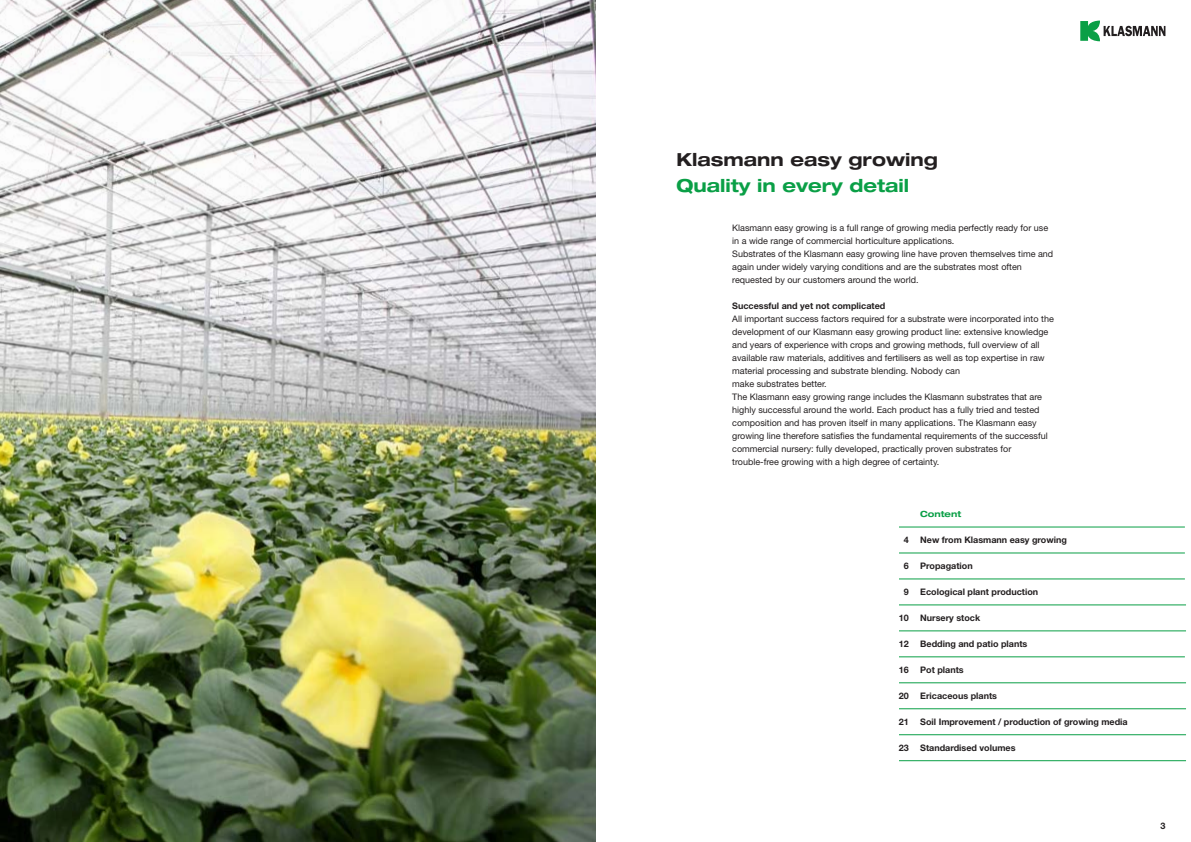
<style>
.page{position:relative;width:1191px;height:842px;background:#fff}
.page>*{position:absolute;margin:0;border:0;box-sizing:border-box;transform-origin:0 0}
.t1{font:700 expanded 18px "Helvetica Neue";color:#0a9f46}
.t2{font:700 expanded 18px "Helvetica Neue";color:#231f20}
.t3{font:9px/13px "Helvetica Neue";color:#231f20}
.t4{font:700 9px "Helvetica Neue LT Pro";color:#231f20}
.t5{font:700 expanded 8.5px "Helvetica Neue";color:#0a9f46}
</style>
<div class="page">
<svg style="left:1080px;top:21px;width:85px;height:20px"></svg>
<img style="left:0;top:0;width:595px;height:842px">
<hr style="left:864px;top:734px;width:322px;height:1px;background:#0a9f46">
<hr style="left:864px;top:760px;width:322px;height:1px;background:#0a9f46">
<hr style="left:864px;top:708px;width:322px;height:1px;background:#0a9f46">
<hr style="left:864px;top:682px;width:322px;height:1px;background:#0a9f46">
<hr style="left:864px;top:656px;width:320px;height:1px;background:#0a9f46">
<hr style="left:864px;top:630px;width:322px;height:1px;background:#0a9f46">
<hr style="left:864px;top:604px;width:322px;height:1px;background:#0a9f46">
<hr style="left:864px;top:578px;width:320px;height:1px;background:#0a9f46">
<hr style="left:864px;top:552px;width:320px;height:1px;background:#0a9f46">
<hr style="left:864px;top:526px;width:320px;height:1px;background:#0a9f46">
<div style="left:740px;top:498px;width:159px;height:272px;background:#fff"></div>
<h1 class="t2" style="left:676px;top:148px;width:263px">Klasmann easy growing</h1>
<h1 class="t1" style="left:676px;top:174px;width:234px">Quality in every detail</h1>
<p class="t3" style="left:732px;top:221px;width:322px">Klasmann easy growing is a full range of growing media perfectly ready for use in a wide range of commercial horticulture applications.<br>Substrates of the Klasmann easy growing line have proven themselves time and again under widely varying conditions and are the substrates most often requested by our customers around the world.</p>
<p class="t4" style="left:732px;top:300px;width:155px">Successful and yet not complicated</p>
<p class="t3" style="left:732px;top:312px;width:323px">All important success factors required for a substrate were incorporated into the development of our Klasmann easy growing product line: extensive knowledge and years of experience with crops and growing methods, full overview of all available raw materials, additives and fertilisers as well as top expertise in raw material processing and substrate blending. Nobody can<br>make substrates better.<br>The Klasmann easy growing range includes the Klasmann substrates that are highly successful around the world. Each product has a fully tried and tested composition and has proven itself in many applications. The Klasmann easy growing line therefore satisfies the fundamental requirements of the successful commercial nursery: fully developed, practically proven substrates for trouble-free growing with a high degree of certainty.</p>
<p class="t4" style="left:903px;top:534px;width:7px">4</p>
<p class="t4" style="left:903px;top:560px;width:7px">6</p>
<p class="t4" style="left:903px;top:586px;width:7px">9</p>
<p class="t4" style="left:898px;top:612px;width:12px">10</p>
<p class="t4" style="left:898px;top:638px;width:12px">12</p>
<p class="t4" style="left:898px;top:664px;width:12px">16</p>
<p class="t4" style="left:898px;top:690px;width:12px">20</p>
<p class="t4" style="left:898px;top:716px;width:12px">21</p>
<p class="t4" style="left:898px;top:742px;width:12px">23</p>
<p class="t5" style="left:920px;top:509px;width:42px">Content</p>
<p class="t4" style="left:920px;top:534px;width:148px">New from Klasmann easy growing</p>
<p class="t4" style="left:920px;top:560px;width:54px">Propagation</p>
<p class="t4" style="left:920px;top:586px;width:119px">Ecological plant production</p>
<p class="t4" style="left:920px;top:612px;width:62px">Nursery stock</p>
<p class="t4" style="left:920px;top:638px;width:109px">Bedding and patio plants</p>
<p class="t4" style="left:920px;top:664px;width:45px">Pot plants</p>
<p class="t4" style="left:920px;top:690px;width:78px">Ericaceous plants</p>
<p class="t4" style="left:920px;top:716px;width:209px">Soil Improvement / production of growing media</p>
<p class="t4" style="left:920px;top:742px;width:97px">Standardised volumes</p>
<p class="t4" style="left:1160px;top:820px;width:7px">3</p>
</div>
